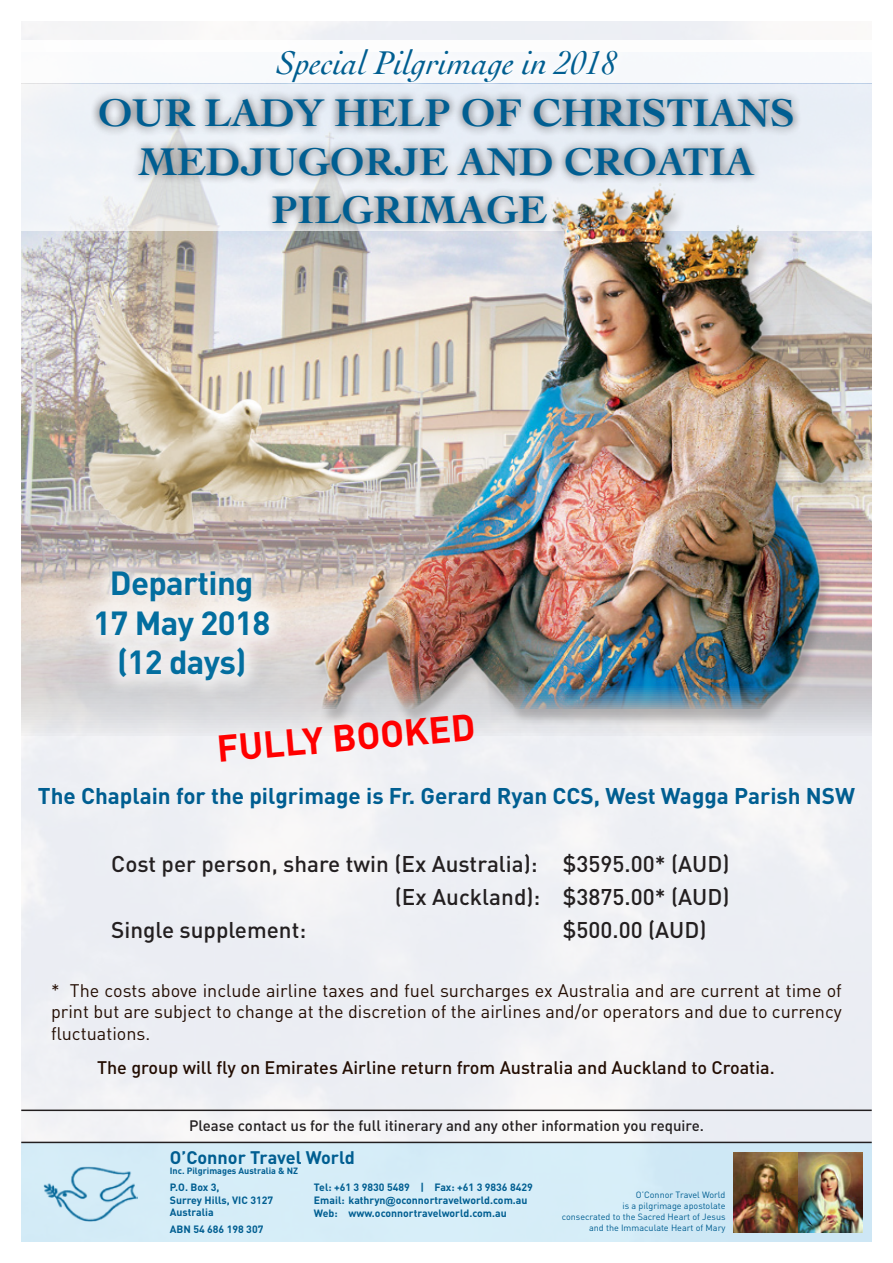
<style>
.page{position:relative;width:893px;height:1263px;background:#fff}
.page>*{position:absolute;margin:0;border:0;box-sizing:border-box;transform-origin:0 0}
.t1{font:700 40.5px "Cochin";color:#005e91}
.t2{font:700 36.9px "DIN";color:#f00}
.t3{font:italic 34.5px "Cochin";color:#005e91}
.t4{font:700 33px "DIN";letter-spacing:-.02em;color:#036e9f}
.t5{font:500 22.5px "DIN";color:#231f20}
.t6{font:700 22.5px "DIN";color:#005e91}
.t7{font:18px/21.6px "DIN";color:#230d02;text-align:justify}
.t8{font:500 18px "DIN";color:#230d02}
.t9{font:700 18px "DIN";color:#005e91}
.t10{font:500 15px "DIN";color:#231f20}
.t11{font:700 10.5px "DIN";color:#005e91}
.t12{font:9px/10.8px "DIN";color:#005e91;text-align:right}
.t13{font:700 9px "DIN";color:#005e91}
.s1{font-family:"Gill Sans"}
</style>
<div class="page">
<img style="left:21px;top:83px;width:851px;height:652px">
<div style="left:21px;top:1142px;width:851px;height:100px;background:#d6edf7"></div>
<hr style="left:21px;top:1142px;width:851px;height:1px;background:#231f20">
<img style="left:43px;top:1166px;width:95px;height:56px">
<img style="left:734px;top:1153px;width:63px;height:80px">
<img style="left:799px;top:1153px;width:64px;height:80px">
<div style="left:21px;top:84px;width:851px;height:147px;background:#eef2f7"></div>
<div style="left:90px;top:89px;width:712px;height:144px;background:#231f20;opacity:.75"></div>
<div style="left:312px;top:184px;width:564px;height:542px;background:#231f20;opacity:.22"></div>
<img style="left:301px;top:174px;width:568px;height:534px">
<div style="left:76px;top:551px;width:213px;height:150px;background:#fff;opacity:.62"></div>
<hr style="left:21px;top:1109px;width:851px;height:2px;background:#231f20">
<img style="left:85px;top:278px;width:328px;height:258px">
<div style="left:268px;top:40px;width:359px;height:51px;background:#fff"></div>
<p class="t3" style="left:276px;top:39px;width:342px">Special Pilgrimage in 2018</p>
<p class="t1" style="left:98px;top:86px;width:698px">OUR LADY HELP OF CHRISTIANS</p>
<p class="t1" style="left:139px;top:134px;width:617px">MEDJUGORJE AND CROATIA</p>
<p class="t1" style="left:272px;top:183px;width:277px">PILGRIMAGE</p>
<p class="t4" style="left:110px;top:562px;width:145px">Departing</p>
<p class="t4" style="left:93px;top:601px;width:178px">17 May 2018</p>
<p class="t4" style="left:117px;top:641px;width:131px">(12 days)</p>
<p class="t2" style="left:215px;top:725px;width:260px;rotate:-5deg">FULLY BOOKED</p>
<p class="t6" style="left:38px;top:781px;width:819px">The Chaplain for the pilgrimage is Fr. Gerard Ryan CCS, West Wagga Parish NSW</p>
<p class="t5" style="left:111px;top:849px;width:620px">Cost per person, share twin (Ex Australia): $3595.00* (AUD)</p>
<p class="t5" style="left:395px;top:882px;width:336px">(Ex Auckland): $3875.00* (AUD)</p>
<p class="t5" style="left:111px;top:915px;width:196px">Single supplement:</p>
<p class="t5" style="left:563px;top:915px;width:145px">$500.00 (AUD)</p>
<p class="t7" style="left:51px;top:979px;width:792px">* The costs above include airline taxes and fuel surcharges ex Australia and are current at time of print but are subject to change at the discretion of the airlines and/or operators and due to currency fluctuations.</p>
<p class="t8" style="left:97px;top:1056px;width:679px">The group will fly on Emirates Airline return from Australia and Auckland to Croatia.</p>
<p class="t10" style="left:189px;top:1116px;width:516px">Please contact us for the full itinerary and any other information you require.</p>
<p class="t9" style="left:170px;top:1145px;width:187px">O’Connor Travel World</p>
<p class="t13" style="left:170px;top:1165px;width:130px">Inc. Pilgrimages Australia &amp; NZ</p>
<p class="t11" style="left:170px;top:1180px;width:51px">P.O. Box 3,</p>
<p class="t11" style="left:170px;top:1193px;width:105px">Surrey Hills, VIC 3127</p>
<p class="t11" style="left:170px;top:1206px;width:45px">Australia</p>
<p class="t11" style="left:170px;top:1223px;width:95px">ABN 54 686 198 307</p>
<p class="t11" style="left:314px;top:1180px;width:220px">Tel: +61 3 9830 5489 | Fax: +61 3 9836 8429</p>
<p class="t11" style="left:314px;top:1193px;width:215px">Email: kathryn<span class="s1">@</span>oconnortravelworld.com.au</p>
<p class="t11" style="left:314px;top:1206px;width:194px">Web: www.oconnortravelworld.com.au</p>
<p class="t12" style="left:562px;top:1189px;width:165px">O’Connor Travel World<br>is a pilgrimage apostolate<br>consecrated to the Sacred Heart of Jesus and the Immaculate Heart of Mary</p>
</div>
